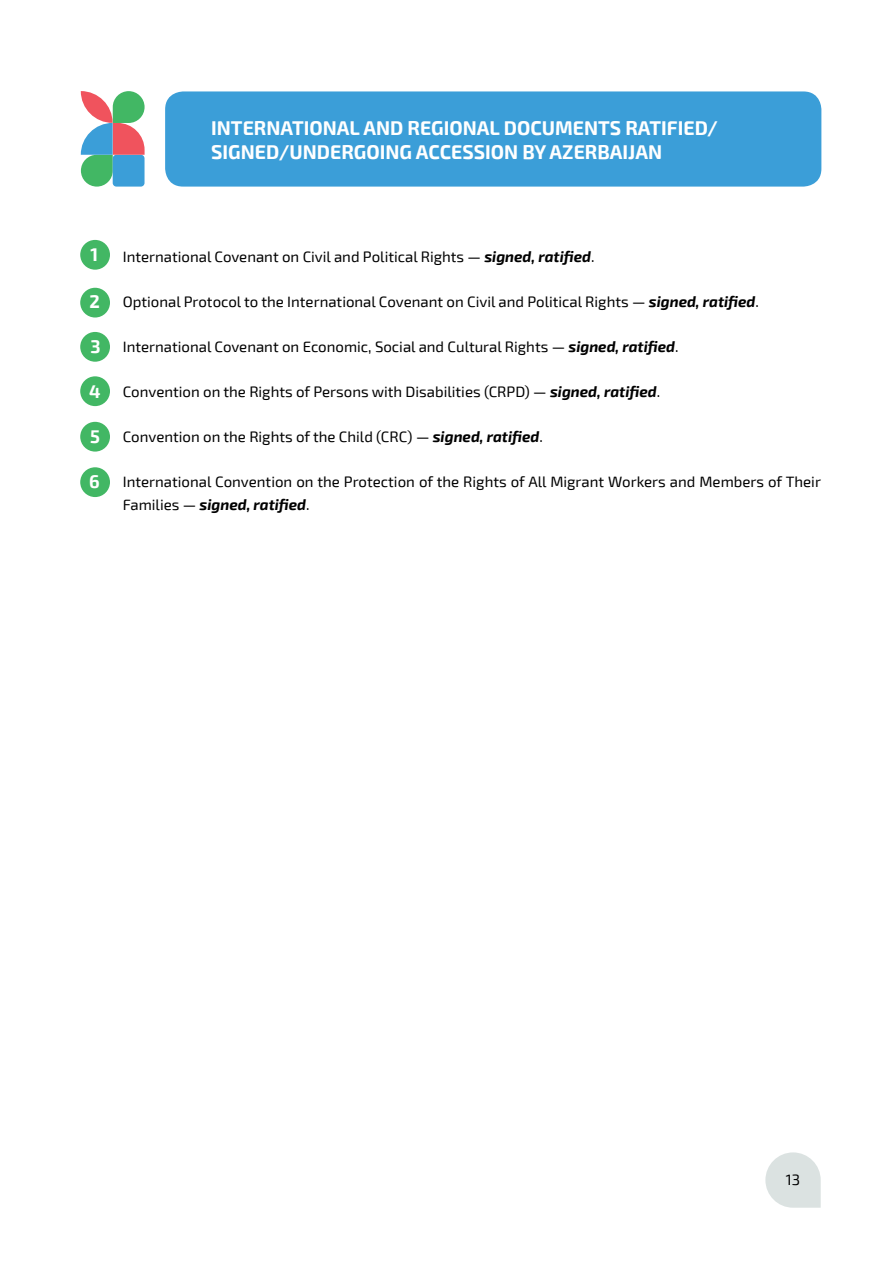
<style>
.page{position:relative;width:893px;height:1263px;background:#fff}
.page>*{position:absolute;margin:0;border:0;box-sizing:border-box;transform-origin:0 0}
.t1{font:700 19.5px/24px "Exo 2";color:#fff}
.t2{font:700 18px "Exo 2";color:#fff}
.t3{font:15px/22.5px "Exo 2";color:#000}
.s1{font-weight:700;font-style:italic}
</style>
<div class="page">
<svg style="left:765px;top:1152px;width:56px;height:56px"></svg>
<div style="left:165px;top:91px;width:656px;height:96px;background:#3b9ed8;border-radius:18px"></div>
<svg style="left:81px;top:91px;width:64px;height:96px"></svg>
<div style="left:80px;top:240px;width:30px;height:30px;background:#42b764;border-radius:50%"></div>
<div style="left:80px;top:288px;width:30px;height:29px;background:#42b764;border-radius:50%"></div>
<div style="left:80px;top:332px;width:30px;height:30px;background:#42b764;border-radius:50%"></div>
<div style="left:80px;top:376px;width:30px;height:30px;background:#42b764;border-radius:50%"></div>
<div style="left:80px;top:422px;width:30px;height:30px;background:#42b764;border-radius:50%"></div>
<div style="left:80px;top:467px;width:30px;height:30px;background:#42b764;border-radius:50%"></div>
<h1 class="t1" style="left:211px;top:117px;width:508px">INTERNATIONAL AND REGIONAL DOCUMENTS RATIFIED/<br>SIGNED/UNDERGOING ACCESSION BY AZERBAIJAN</h1>
<p class="t2" style="left:91px;top:244px;width:9px">1</p>
<p class="t2" style="left:90px;top:291px;width:12px">2</p>
<p class="t2" style="left:91px;top:336px;width:12px">3</p>
<p class="t2" style="left:89px;top:380px;width:13px">4</p>
<p class="t2" style="left:90px;top:426px;width:11px">5</p>
<p class="t2" style="left:89px;top:471px;width:12px">6</p>
<p class="t3" style="left:123px;top:246px;width:473px">International Covenant on Civil and Political Rights — <span class="s1">signed, ratified</span>.</p>
<p class="t3" style="left:123px;top:291px;width:638px">Optional Protocol to the International Covenant on Civil and Political Rights — <span class="s1">signed, ratified</span>.</p>
<p class="t3" style="left:123px;top:336px;width:557px">International Covenant on Economic, Social and Cultural Rights — <span class="s1">signed, ratified</span>.</p>
<p class="t3" style="left:123px;top:381px;width:539px">Convention on the Rights of Persons with Disabilities (CRPD) — <span class="s1">signed, ratified</span>.</p>
<p class="t3" style="left:123px;top:426px;width:422px">Convention on the Rights of the Child (CRC) — <span class="s1">signed, ratified</span>.</p>
<p class="t3" style="left:123px;top:471px;width:700px">International Convention on the Protection of the Rights of All Migrant Workers and Members of Their<br>Families — <span class="s1">signed, ratified</span>.</p>
<p class="t3" style="left:786px;top:1169px;width:16px">13</p>
</div>
